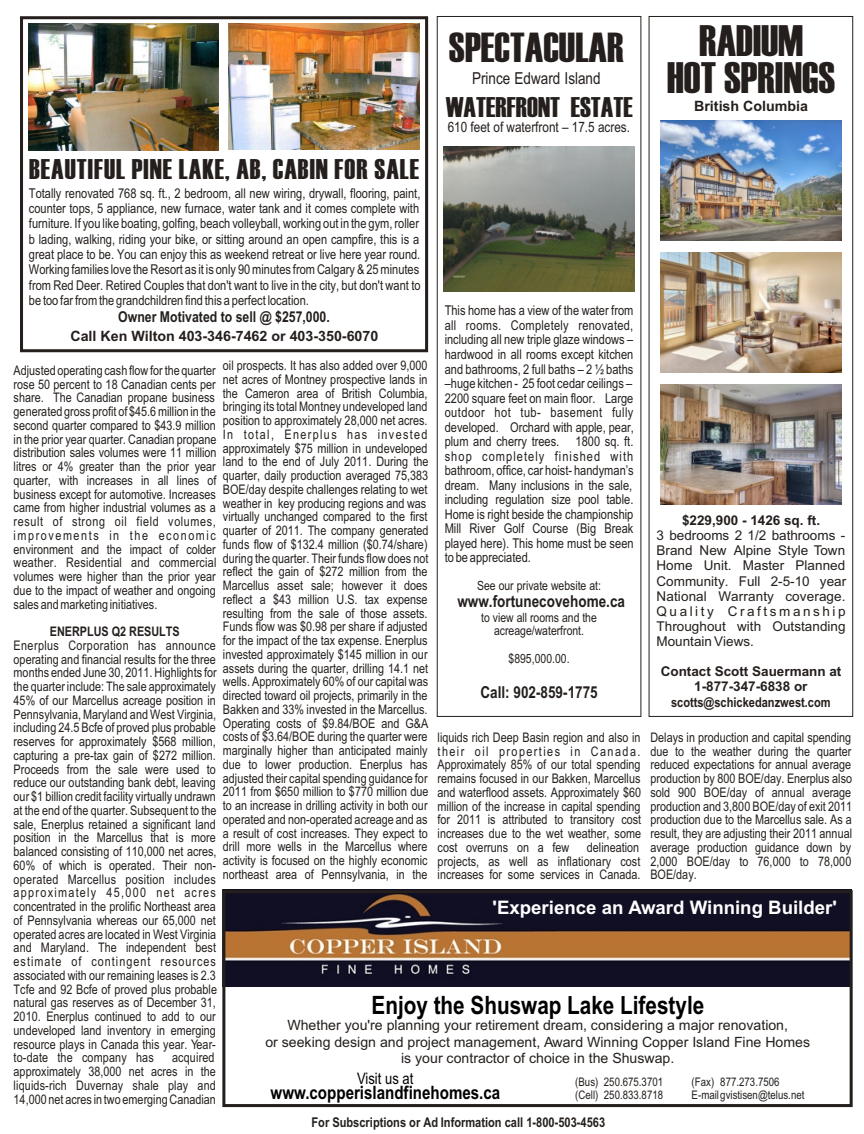
<style>
.page{position:relative;width:864px;height:1134px;background:#fff}
.page>*{position:absolute;margin:0;border:0;box-sizing:border-box;transform-origin:0 0}
.t1{font:44.1px/36.6px "Haettenschweiler";color:#241f1c;text-align:center}
.t2{font:42px "Haettenschweiler";color:#241f1c}
.t3{font:28.5px "Haettenschweiler";letter-spacing:.035em;color:#241f1c}
.t4{font:28.5px "Haettenschweiler";color:#241f1c}
.t5{font:700 25.2px "Arial Narrow";color:#000}
.t6{font:700 18.6px "Arial";color:#fff}
.t7{font:700 18.45px "Arial Narrow";color:#000}
.t8{font:700 16.5px "Arial Narrow";color:#241f1c}
.t9{font:16.5px "Arial Narrow";color:#241f1c}
.t10{font:15.9px "Arial Narrow";color:#000}
.t11{font:700 15px "Arial Narrow";color:#241f1c}
.t12{font:14.4px "Arial Narrow";color:#241f1c}
.t13{font:700 14.25px "Arial";color:#241f1c}
.t14{font:14.1px/16.5px "Arial";color:#241f1c;text-align:center}
.t15{font:13.5px/14.5px "Arial Narrow";color:#241f1c}
.t16{font:13.5px/15.1px "Arial";color:#241f1c;text-align:justify}
.t17{font:700 13.5px "Arial Narrow";color:#241f1c}
.t18{font:700 13.5px/15.1px "Arial";color:#241f1c;text-align:center}
.t19{font:13.2px/13.8px "Arial Narrow";color:#241f1c;text-align:justify}
.t20{font:700 13.2px "Arial Narrow";color:#241f1c}
.t21{font:12.75px/13.6px "Arial Narrow";color:#241f1c;text-align:center}
.t22{font:11.85px/13.4px "Arial Narrow";color:#241f1c}
</style>
<div class="page">
<img style="left:223px;top:889px;width:629px;height:97px">
<div style="left:222px;top:890px;width:631px;height:217px;border:3px solid #241f1c"></div>
<div style="left:437px;top:16px;width:204px;height:701px;border:1px solid #241f1c"></div>
<img style="left:443px;top:147px;width:192px;height:144px">
<img style="left:661px;top:384px;width:180px;height:120px">
<img style="left:661px;top:120px;width:180px;height:120px">
<img style="left:661px;top:252px;width:180px;height:121px">
<div style="left:649px;top:16px;width:204px;height:701px;border:1px solid #241f1c"></div>
<div style="left:20px;top:16px;width:408px;height:336px;border:3px solid #241f1c"></div>
<img style="left:29px;top:23px;width:189px;height:128px">
<img style="left:228px;top:23px;width:191px;height:126px">
<h2 class="t2" style="left:449px;top:32px;width:176px">SPECTACULAR</h2>
<p class="t9" style="left:472px;top:72px;width:130px">Prince Edward Island</p>
<h3 class="t4" style="left:446px;top:97px;width:189px">WATERFRONT ESTATE</h3>
<p class="t12" style="left:448px;top:122px;width:184px">610 feet of waterfront – 17.5 acres.</p>
<h1 class="t1" style="left:667px;top:25px;width:170px">RADIUM<br>HOT SPRINGS</h1>
<p class="t13" style="left:694px;top:101px;width:116px">British Columbia</p>
<h3 class="t3" style="left:29px;top:160px;width:392px">BEAUTIFUL PINE LAKE, AB, CABIN FOR SALE</h3>
<p class="t15" style="left:29px;top:187px;width:393px;line-height:15.3px;text-align:justify">Totally renovated 768 sq. ft., 2 bedroom, all new wiring, drywall, flooring, paint, counter tops, 5 appliance, new furnace, water tank and it comes complete with furniture. If you like boating, golfing, beach volleyball, working out in the gym, roller b lading, walking, riding your bike, or sitting around an open campfire, this is a great place to be. You can enjoy this as weekend retreat or live here year round.<br>Working families love the Resort as it is only 90 minutes from Calgary &amp; 25 minutes from Red Deer. Retired Couples that don't want to live in the city, but don't want to be too far from the grandchildren find this a perfect location.</p>
<p class="t11" style="left:118px;top:311px;width:213px">Owner Motivated to sell @ $257,000.</p>
<p class="t15" style="left:445px;top:305px;width:191px">This home has a view of the water from all rooms. Completely renovated, including all new triple glaze windows – hardwood in all rooms except kitchen and bathrooms, 2 full baths – 2 ½ baths –huge kitchen - 25 foot cedar ceilings – 2200 square feet on main floor. Large outdoor hot tub- basement fully developed. Orchard with apple, pear, plum and cherry trees. 1800 sq. ft. shop completely finished with bathroom, office, car hoist- handyman’s dream. Many inclusions in the sale, including regulation size pool table.<br>Home is right beside the championship Mill River Golf Course (Big Break played here). This home must be seen to be appreciated.</p>
<p class="t21" style="left:477px;top:580px;width:125px">See our private website at:</p>
<p class="t8" style="left:457px;top:595px;width:169px">www.fortunecovehome.ca</p>
<p class="t21" style="left:481px;top:611px;width:117px">to view all rooms and the acreage/waterfront.</p>
<p class="t21" style="left:509px;top:653px;width:63px">$895,000.00.</p>
<p class="t8" style="left:480px;top:686px;width:119px">Call: 902-859-1775</p>
<p class="t13" style="left:70px;top:331px;width:310px">Call Ken Wilton 403-346-7462 or 403-350-6070</p>
<p class="t19" style="left:223px;top:360px;width:207px;text-align:left">oil prospects. It has also added over 9,000 net acres of Montney prospective lands in the Cameron area of British Columbia, bringing its total Montney undeveloped land position to approximately 28,000 net acres.<br>In total, Enerplus has invested approximately $75 million in undeveloped land to the end of July 2011. During the quarter, daily production averaged 75,383<br>BOE/day despite challenges relating to wet weather in key producing regions and was virtually unchanged compared to the first quarter of 2011. The company generated funds flow of $132.4 million ($0.74/share) during the quarter. Their funds flow does not reflect the gain of $272 million from the Marcellus asset sale; however it does reflect a $43 million U.S. tax expense resulting from the sale of those assets.<br>Funds flow was $0.98 per share if adjusted for the impact of the tax expense. Enerplus invested approximately $145 million in our assets during the quarter, drilling 14.1 net wells. Approximately 60% of our capital was directed toward oil projects, primarily in the Bakken and 33% invested in the Marcellus.<br>Operating costs of $9.84/BOE and G&amp;A costs of $3.64/BOE during the quarter were marginally higher than anticipated mainly due to lower production. Enerplus has adjusted their capital spending guidance for 2011 from $650 million to $770 million due to an increase in drilling activity in both our operated and non-operated acreage and as a result of cost increases. They expect to drill more wells in the Marcellus where activity is focused on the highly economic northeast area of Pennsylvania, in the</p>
<p class="t19" style="left:14px;top:364px;width:205px;text-align:left">Adjusted operating cash flow for the quarter rose 50 percent to 18 Canadian cents per share. The Canadian propane business generated gross profit of $45.6 million in the second quarter compared to $43.9 million in the prior year quarter. Canadian propane distribution sales volumes were 11 million litres or 4% greater than the prior year quarter, with increases in all lines of business except for automotive. Increases came from higher industrial volumes as a result of strong oil field volumes, improvements in the economic environment and the impact of colder weather. Residential and commercial volumes were higher than the prior year due to the impact of weather and ongoing sales and marketing initiatives.</p>
<p class="t20" style="left:50px;top:627px;width:131px">ENERPLUS Q2 RESULTS</p>
<p class="t19" style="left:14px;top:640px;width:205px">Enerplus Corporation has announce operating and financial results for the three months ended June 30, 2011. Highlights for the quarter include: The sale approximately 45% of our Marcellus acreage position in Pennsylvania, Maryland and West Virginia, including 24.5 Bcfe of proved plus probable reserves for approximately $568 million, capturing a pre-tax gain of $272 million.<br>Proceeds from the sale were used to reduce our outstanding bank debt, leaving our $1 billion credit facility virtually undrawn at the end of the quarter. Subsequent to the sale, Enerplus retained a significant land position in the Marcellus that is more balanced consisting of 110,000 net acres, 60% of which is operated. Their non&shy;operated Marcellus position includes approximately 45,000 net acres concentrated in the prolific Northeast area of Pennsylvania whereas our 65,000 net operated acres are located in West Virginia and Maryland. The independent best estimate of contingent resources associated with our remaining leases is 2.3<br>Tcfe and 92 Bcfe of proved plus probable natural gas reserves as of December 31, 2010. Enerplus continued to add to our undeveloped land inventory in emerging resource plays in Canada this year. Year&shy;to-date the company has</p>
<p class="t18" style="left:682px;top:514px;width:140px">$229,900 - 1426 sq. ft.</p>
<p class="t16" style="left:657px;top:529px;width:191px">3 bedrooms 2 1/2 bathrooms - Brand New Alpine Style Town Home Unit. Master Planned Community. Full 2-5-10 year National Warranty coverage.<br>Quality Craftsmanship Throughout with Outstanding Mountain Views.</p>
<p class="t18" style="left:661px;top:665px;width:182px">Contact Scott Sauermann at<br>1-877-347-6838 or</p>
<p class="t17" style="left:671px;top:697px;width:161px">scotts@schickedanzwest.com</p>
<p class="t19" style="left:438px;top:731px;width:205px">liquids rich Deep Basin region and also in their oil properties in Canada.<br>Approximately 85% of our total spending remains focused in our Bakken, Marcellus and waterflood assets. Approximately $60 million of the increase in capital spending for 2011 is attributed to transitory cost increases due to the wet weather, some cost overruns on a few</p>
<p class="t19" style="left:650px;top:731px;width:203px">Delays in production and capital spending due to the weather during the quarter reduced expectations for annual average production by 800 BOE/day. Enerplus also sold 900 BOE/day of annual average production and 3,800 BOE/day of exit 2011 production due to the Marcellus sale. As a result, they are adjusting their 2011 annual average production guidance down by 2,000 BOE/day to 76,000 to 78,000<br>BOE/day.</p>
<p class="t19" style="left:438px;top:841px;width:204px;text-indent:149px">delineation projects, as well as inflationary cost increases for some services in Canada.</p>
<h3 class="t6" style="left:493px;top:900px;width:346px">'Experience an Award Winning Builder'</h3>
<h3 class="t5" style="left:372px;top:996px;width:334px">Enjoy the Shuswap Lake Lifestyle</h3>
<p class="t14" style="left:265px;top:1018px;width:546px">Whether you're planning your retirement dream, considering a major renovation,<br>or seeking design and project management, Award Winning Copper Island Fine Homes is your contractor of choice in the Shuswap.</p>
<p class="t19" style="left:14px;top:1052px;width:204px;text-indent:158px">acquired approximately 38,000 net acres in the liquids-rich Duvernay shale play and 14,000 net acres in two emerging Canadian</p>
<p class="t10" style="left:357px;top:1073px;width:58px">Visit us at</p>
<p class="t22" style="left:575px;top:1076px;width:25px">(Bus) (Cell)</p>
<p class="t22" style="left:692px;top:1076px;width:114px;text-align:center">877.273.7506<br>E-mailgvistisen@telus.net</p>
<p class="t22" style="left:692px;top:1076px;width:24px">(Fax)</p>
<p class="t22" style="left:604px;top:1076px;width:61px">250.675.3701<br>250.833.8718</p>
<h3 class="t7" style="left:271px;top:1085px;width:231px">www.copperislandfinehomes.ca</h3>
<p class="t17" style="left:311px;top:1117px;width:295px">For Subscriptions or Ad Information call 1-800-503-4563</p>
</div>
